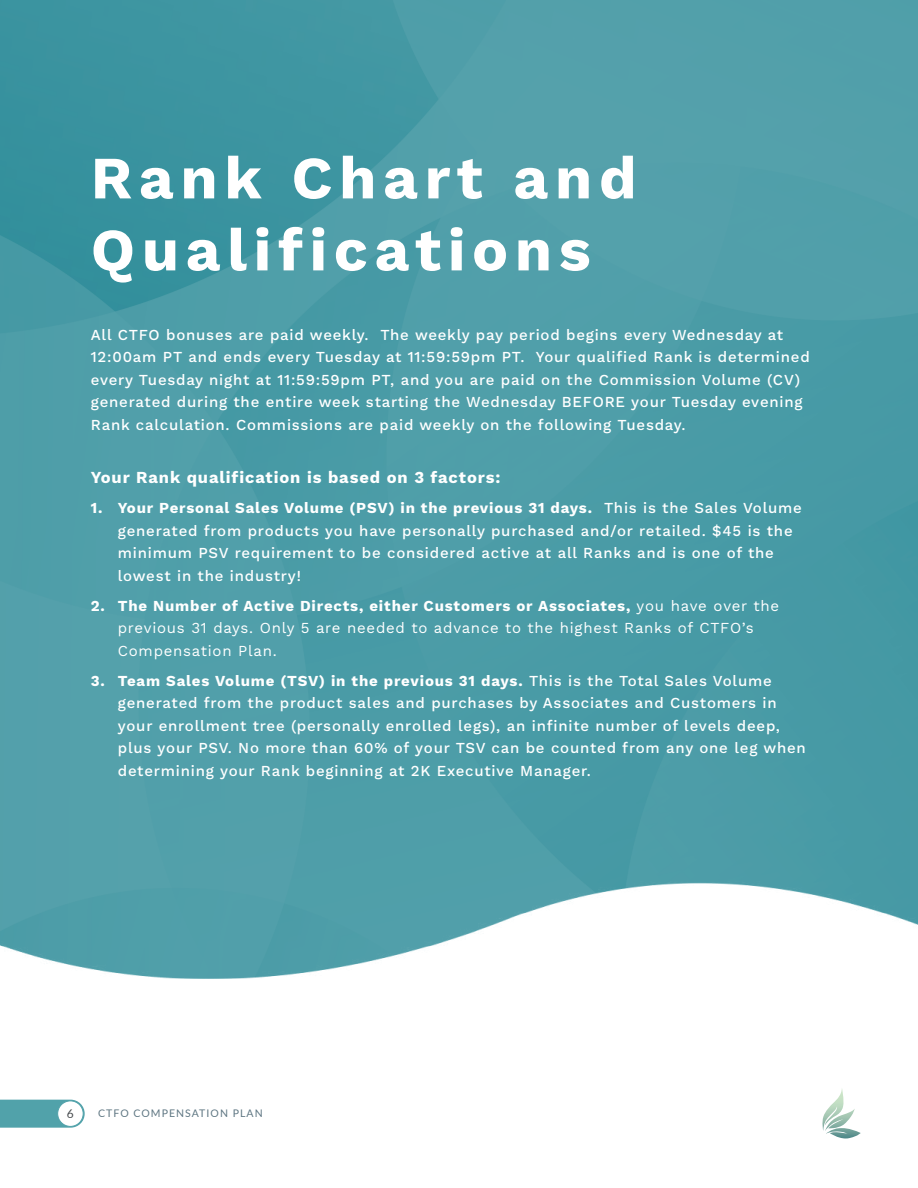
<style>
.page{position:relative;width:918px;height:1188px;background:#fff}
.page>*{position:absolute;margin:0;border:0;box-sizing:border-box;transform-origin:0 0}
.t1{font:60px/72px "Work Sans";letter-spacing:.115em;color:#fff}
.t2{font:16.5px "Work Sans";letter-spacing:.055em;color:#fff}
.t3{font:15px/22.5px "Work Sans";letter-spacing:.05em;color:#fff}
.t4{font:12px "Lato";color:#45494c}
.t5{font:10.5px "Lato";letter-spacing:.1em;color:#5e7682}
</style>
<div class="page">
<svg style="left:0;top:1100px;width:85px;height:28px;background:#5ca8af"></svg>
<div style="left:58px;top:1101px;width:25px;height:25px;background:#fff;border-radius:50%"></div>
<div style="left:57px;top:1101px;width:27px;height:26px;border:1px solid #51a2aa;border-radius:50%"></div>
<svg style="left:822px;top:1089px;width:39px;height:49px"></svg>
<img style="left:0;top:0;width:918px;height:979px">
<h1 class="t1" style="left:91px;top:140px;width:547px">Rank Chart and<br>Qualifications</h1>
<p class="t3" style="left:91px;top:323px;width:720px">All CTFO bonuses are paid weekly. The weekly pay period begins every Wednesday at 12:00am PT and ends every Tuesday at 11:59:59pm PT. Your qualified Rank is determined every Tuesday night at 11:59:59pm PT, and you are paid on the Commission Volume (CV) generated during the entire week starting the Wednesday BEFORE your Tuesday evening Rank calculation. Commissions are paid weekly on the following Tuesday.</p>
<p class="t2" style="left:91px;top:465px;width:411px">Your Rank qualification is based on 3 factors:</p>
<p class="t3" style="left:118px;top:496px;width:686px;text-indent:-27px">1. Your Personal Sales Volume (PSV) in the previous 31 days. This is the Sales Volume generated from products you have personally purchased and/or retailed. $45 is the minimum PSV requirement to be considered active at all Ranks and is one of the lowest in the industry!</p>
<p class="t3" style="left:118px;top:594px;width:663px;text-indent:-27px">2. The Number of Active Directs, either Customers or Associates, you have over the previous 31 days. Only 5 are needed to advance to the highest Ranks of CTFO’s<br>Compensation Plan.</p>
<p class="t3" style="left:118px;top:669px;width:690px;text-indent:-27px">3. Team Sales Volume (TSV) in the previous 31 days. This is the Total Sales Volume generated from the product sales and purchases by Associates and Customers in your enrollment tree (personally enrolled legs), an infinite number of levels deep, plus your PSV. No more than 60% of your TSV can be counted from any one leg when determining your Rank beginning at 2K Executive Manager.</p>
<p class="t4" style="left:67px;top:1105px;width:8px">6</p>
<p class="t5" style="left:98px;top:1106px;width:166px">CTFO COMPENSATION PLAN</p>
</div>
